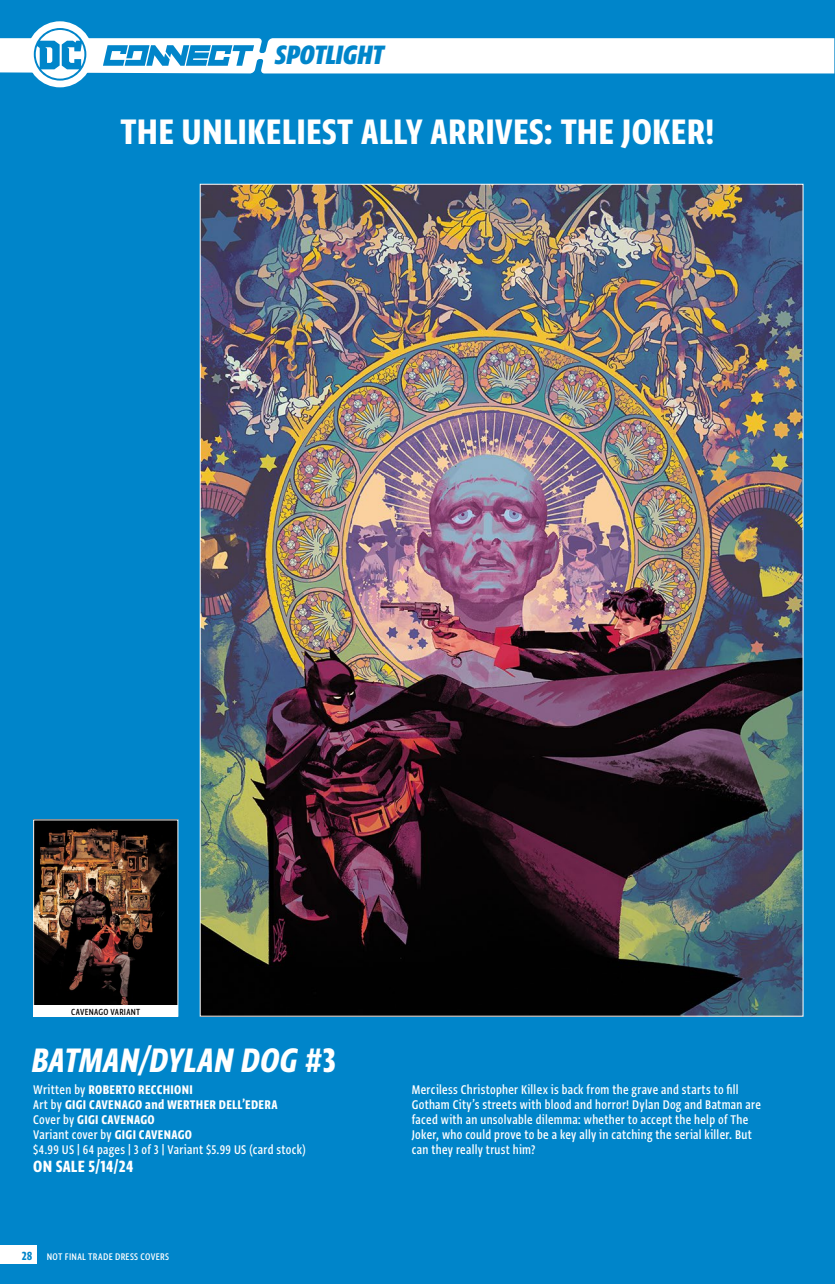
<style>
.page{position:relative;width:835px;height:1284px;background:#0085ca}
.page>*{position:absolute;margin:0;border:0;box-sizing:border-box;transform-origin:0 0}
.t1{font:42px "Greta Sans Cnd Std Bld";letter-spacing:.005em;color:#fff}
.t2{font:40.25px "Greta Sans Cnd Std Bld Ita";letter-spacing:.005em;color:#fff}
.t3{font:31.5px "Greta Sans Cnd Std Hea Ita";letter-spacing:-.01em;color:#0085ca}
.t4{font:19.25px "Greta Sans Cnd Std Bld";letter-spacing:.01em;color:#fff}
.t5{font:500 14.88px/14.9px "Greta Sans Cnd Std";letter-spacing:.02em;color:#fff}
.t6{font:14.88px/14.9px "Greta Sans Cnd Std Bld";letter-spacing:.02em;color:#fff}
.t7{font:14px "Greta Sans Cnd Std Bld";color:#0085ca}
.t8{font:500 11.38px "Greta Sans Cnd Std";letter-spacing:.025em;color:#fff}
.t9{font:500 10.5px "Greta Sans Cnd Std";letter-spacing:.03em;color:#000}
.s1{font-family:"Greta Sans Cnd Std Bld"}
.s2{font-family:"Greta Sans Cnd Std";font-weight:500}
.s3{font-family:"Greta Sans Cnd Std Bld";font-weight:400}
</style>
<div class="page">
<div style="left:0;top:1245px;width:36px;height:19px;background:#fff"></div>
<div style="left:27px;top:21px;width:66px;height:66px;background:#fff;border-radius:50%"></div>
<svg style="left:0;top:28px;width:835px;height:53px"></svg>
<img style="left:202px;top:186px;width:599px;height:828px">
<img style="left:35px;top:821px;width:141px;height:184px">
<div style="left:33px;top:819px;width:145px;height:197px;border:1px solid #fff"></div>
<div style="left:34px;top:1005px;width:144px;height:11px;background:#fff"></div>
<h3 class="t3" style="left:275px;top:36px;width:111px">SPOTLIGHT</h3>
<h1 class="t1" style="left:121px;top:107px;width:595px">THE UNLIKELIEST ALLY ARRIVES: THE JOKER!</h1>
<p class="t9" style="left:71px;top:1005px;width:71px">CAVENAGO VARIANT</p>
<h2 class="t2" style="left:32px;top:1036px;width:306px">BATMAN/DYLAN DOG <span class="s1">#3</span></h2>
<p class="t6" style="left:33px;top:1082px;width:246px"><span class="s2">Written by</span> ROBERTO RECCHIONI<br><span class="s2">Art by</span> GIGI CAVENAGO and WERTHER DELL’EDERA<br><span class="s2">Cover by</span> GIGI CAVENAGO</p>
<p class="t5" style="left:33px;top:1126px;width:274px">Variant cover by <span class="s3">GIGI CAVENAGO<br></span>$4.99 US | 64 pages | 3 of 3 | Variant $5.99 US (card stock)</p>
<p class="t4" style="left:33px;top:1155px;width:102px">ON SALE 5/14/24</p>
<p class="t7" style="left:22px;top:1247px;width:12px">28</p>
<p class="t8" style="left:47px;top:1249px;width:124px">NOT FINAL TRADE DRESS COVERS</p>
<p class="t5" style="left:412px;top:1081px;width:350px">Merciless Christopher Killex is back from the grave and starts to fill Gotham City’s streets with blood and horror! Dylan Dog and Batman are faced with an unsolvable dilemma: whether to accept the help of The Joker, who could prove to be a key ally in catching the serial killer. But can they really trust him?</p>
</div>
